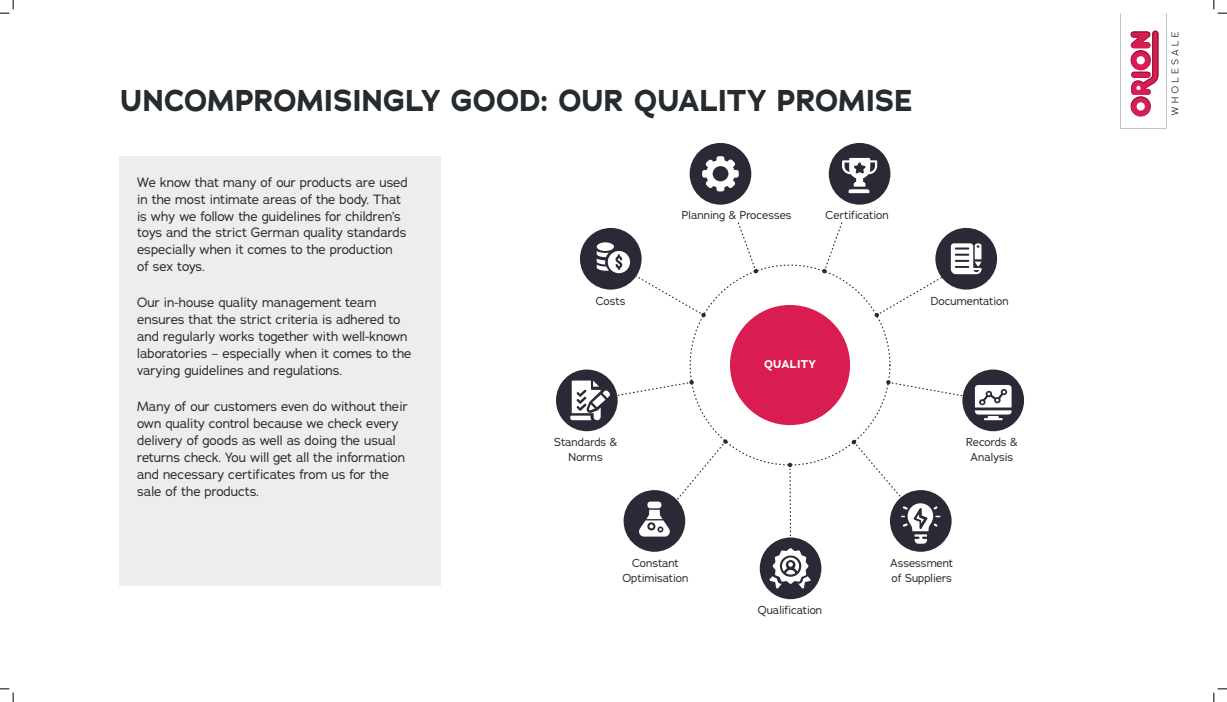
<style>
.page{position:relative;width:1227px;height:702px;background:#fff}
.page>*{position:absolute;margin:0;border:0;box-sizing:border-box;transform-origin:0 0}
.t1{font:700 30px "Adrianna";color:#252b2e}
.t2{font:13.12px/16.9px "Adrianna";color:#252b2e}
.t3{font:11.25px/15.6px "Adrianna";color:#252b2e;text-align:center}
.t4{font:700 11.25px "Adrianna";letter-spacing:.015em;color:#fff}
</style>
<div class="page">
<div style="left:119px;top:156px;width:321px;height:429px;background:#ecedec"></div>
<div style="left:730px;top:305px;width:120px;height:120px;background:#d91c52;border-radius:50%"></div>
<div style="left:935px;top:228px;width:61px;height:61px;background:#2a2936;border-radius:50%"></div>
<svg style="left:950px;top:243px;width:31px;height:31px"></svg>
<div style="left:580px;top:228px;width:61px;height:61px;background:#2a2936;border-radius:50%"></div>
<div style="left:596px;top:242px;width:18px;height:9px;background:#fff;border-radius:50%"></div>
<div style="left:689px;top:143px;width:62px;height:61px;background:#2a2936;border-radius:50%"></div>
<svg style="left:702px;top:156px;width:36px;height:35px"></svg>
<div style="left:623px;top:490px;width:62px;height:61px;background:#2a2936;border-radius:50%"></div>
<div style="left:759px;top:537px;width:62px;height:62px;background:#2a2936;border-radius:50%"></div>
<svg style="left:769px;top:462px;width:41px;height:126px"></svg>
<div style="left:556px;top:369px;width:61px;height:62px;background:#2a2936;border-radius:50%"></div>
<div style="left:962px;top:369px;width:61px;height:62px;background:#2a2936;border-radius:50%"></div>
<svg style="left:974px;top:385px;width:37px;height:35px"></svg>
<div style="left:828px;top:143px;width:62px;height:61px;background:#2a2936;border-radius:50%"></div>
<svg style="left:842px;top:158px;width:35px;height:35px"></svg>
<div style="left:889px;top:490px;width:62px;height:61px;background:#2a2936;border-radius:50%"></div>
<svg style="left:637px;top:439px;width:90px;height:97px"></svg>
<svg style="left:570px;top:380px;width:123px;height:40px"></svg>
<svg style="left:596px;top:251px;width:109px;height:66px"></svg>
<svg style="left:737px;top:222px;width:21px;height:51px"></svg>
<svg style="left:822px;top:222px;width:21px;height:51px"></svg>
<svg style="left:874px;top:275px;width:69px;height:42px"></svg>
<svg style="left:851px;top:439px;width:89px;height:104px"></svg>
<svg style="left:886px;top:380px;width:80px;height:17px"></svg>
<svg style="left:1120px;top:13px;width:58px;height:115px"></svg>
<svg style="left:0;top:0;width:14px;height:14px"></svg>
<svg style="left:0;top:688px;width:14px;height:13px"></svg>
<svg style="left:1213px;top:0;width:13px;height:14px"></svg>
<svg style="left:1213px;top:688px;width:13px;height:13px"></svg>
<h1 class="t1" style="left:120px;top:80px;width:794px">UNCOMPROMISINGLY GOOD: OUR QUALITY PROMISE</h1>
<p class="t2" style="left:137px;top:173px;width:272px">We know that many of our products are used in the most intimate areas of the body. That is why we follow the guidelines for children’s toys and the strict German quality standards especially when it comes to the production of sex toys.</p>
<p class="t2" style="left:137px;top:294px;width:276px">Our in-house quality management team ensures that the strict criteria is adhered to and regularly works together with well-known laboratories – especially when it comes to the varying guidelines and regulations.</p>
<p class="t2" style="left:137px;top:398px;width:272px">Many of our customers even do without their own quality control because we check every delivery of goods as well as doing the usual returns check. You will get all the information and necessary certificates from us for the sale of the products.</p>
<p class="t3" style="left:595px;top:292px;width:31px">Costs</p>
<p class="t3" style="left:681px;top:206px;width:111px">Planning &amp; Processes</p>
<p class="t3" style="left:825px;top:207px;width:65px">Certification</p>
<p class="t4" style="left:764px;top:356px;width:53px">QUALITY</p>
<p class="t3" style="left:930px;top:292px;width:79px">Documentation</p>
<p class="t3" style="left:554px;top:433px;width:65px">Standards &amp;<br>Norms</p>
<p class="t3" style="left:966px;top:433px;width:53px">Records &amp;<br>Analysis</p>
<p class="t3" style="left:622px;top:554px;width:67px">Constant<br>Optimisation</p>
<p class="t3" style="left:757px;top:601px;width:66px">Qualification</p>
<p class="t3" style="left:890px;top:554px;width:64px;text-align:left">Assessment of Suppliers</p>
</div>
